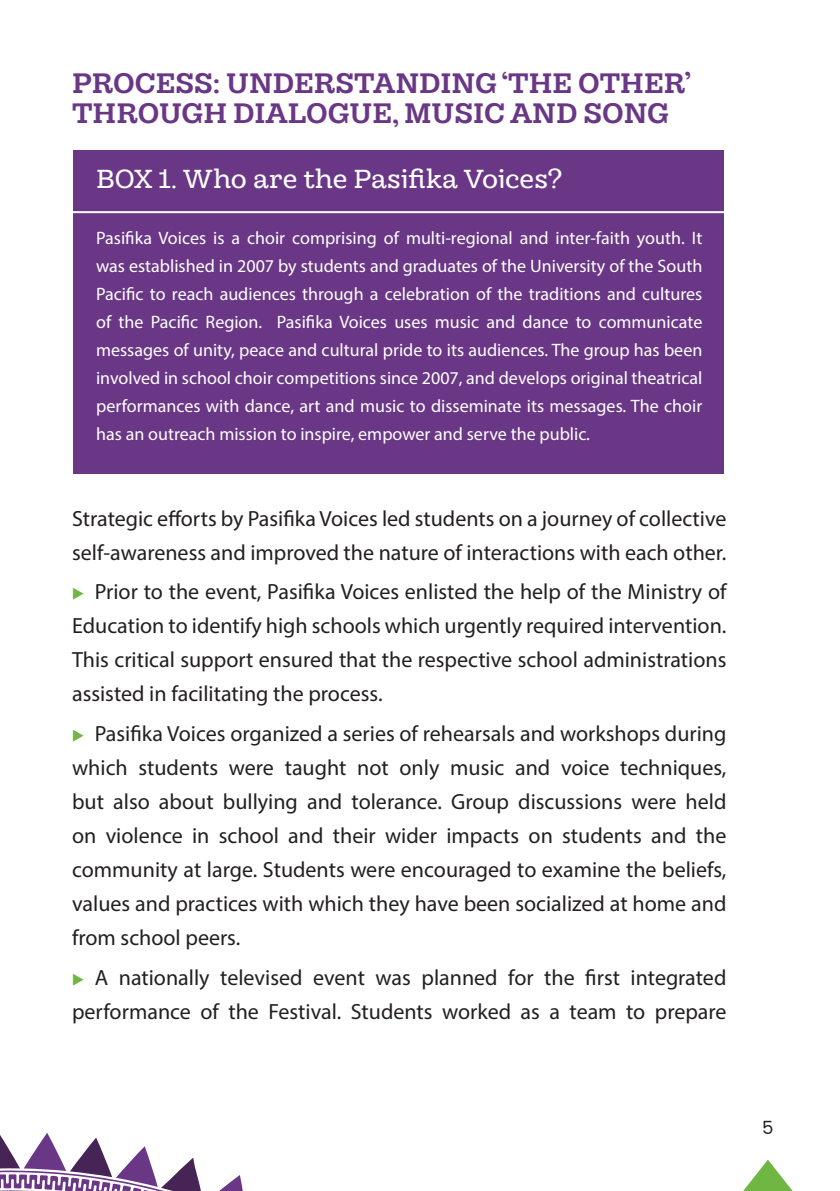
<style>
.page{position:relative;width:840px;height:1191px;background:#fff}
.page>*{position:absolute;margin:0;border:0;box-sizing:border-box;transform-origin:0 0}
.t1{font:700 28px/30px "Hernandez Niu";color:#6a3787}
.t2{font:26px "Hernandez Niu";letter-spacing:-.005em;color:#fff}
.t3{font:22px/34px "Myriad Pro";color:#231f20;text-align:justify}
.t4{font:18px/28px "Myriad Pro";color:#fff;text-align:justify}
.t5{font:18px "Poppins";color:#231f20}
</style>
<div class="page">
<svg style="left:743px;top:1159px;width:50px;height:32px"></svg>
<div style="left:73px;top:150px;width:650px;height:323px;background:#6a3787"></div>
<hr style="left:72px;top:211px;width:652px;height:2px;background:#fff">
<svg style="left:0;top:1133px;width:243px;height:58px"></svg>
<h1 class="t1" style="left:72px;top:68px;width:620px">PROCESS: UNDERSTANDING ‘THE OTHER’<br>THROUGH DIALOGUE, MUSIC AND SONG</h1>
<p class="t2" style="left:96px;top:163px;width:467px">BOX 1. Who are the Pasifika Voices?</p>
<p class="t4" style="left:96px;top:224px;width:607px">Pasifika Voices is a choir comprising of multi-regional and inter-faith youth. It was established in 2007 by students and graduates of the University of the South Pacific to reach audiences through a celebration of the traditions and cultures of the Pacific Region. Pasifika Voices uses music and dance to communicate messages of unity, peace and cultural pride to its audiences. The group has been involved in school choir competitions since 2007, and develops original theatrical performances with dance, art and music to disseminate its messages. The choir has an outreach mission to inspire, empower and serve the public.</p>
<p class="t3" style="left:72px;top:501px;width:655px">Strategic efforts by Pasifika Voices led students on a journey of collective self-awareness and improved the nature of interactions with each other.</p>
<p class="t3" style="left:72px;top:574px;width:655px;text-indent:23px">Prior to the event, Pasifika Voices enlisted the help of the Ministry of Education to identify high schools which urgently required intervention.<br>This critical support ensured that the respective school administrations assisted in facilitating the process.</p>
<p class="t3" style="left:72px;top:716px;width:655px;text-indent:23px">Pasifika Voices organized a series of rehearsals and workshops during which students were taught not only music and voice techniques, but also about bullying and tolerance. Group discussions were held on violence in school and their wider impacts on students and the community at large. Students were encouraged to examine the beliefs, values and practices with which they have been socialized at home and from school peers.</p>
<p class="t3" style="left:72px;top:960px;width:655px;text-align:right">A nationally televised event was planned for the first integrated performance of the Festival. Students worked as a team to prepare</p>
<p class="t5" style="left:761px;top:1114px;width:13px">5</p>
</div>
